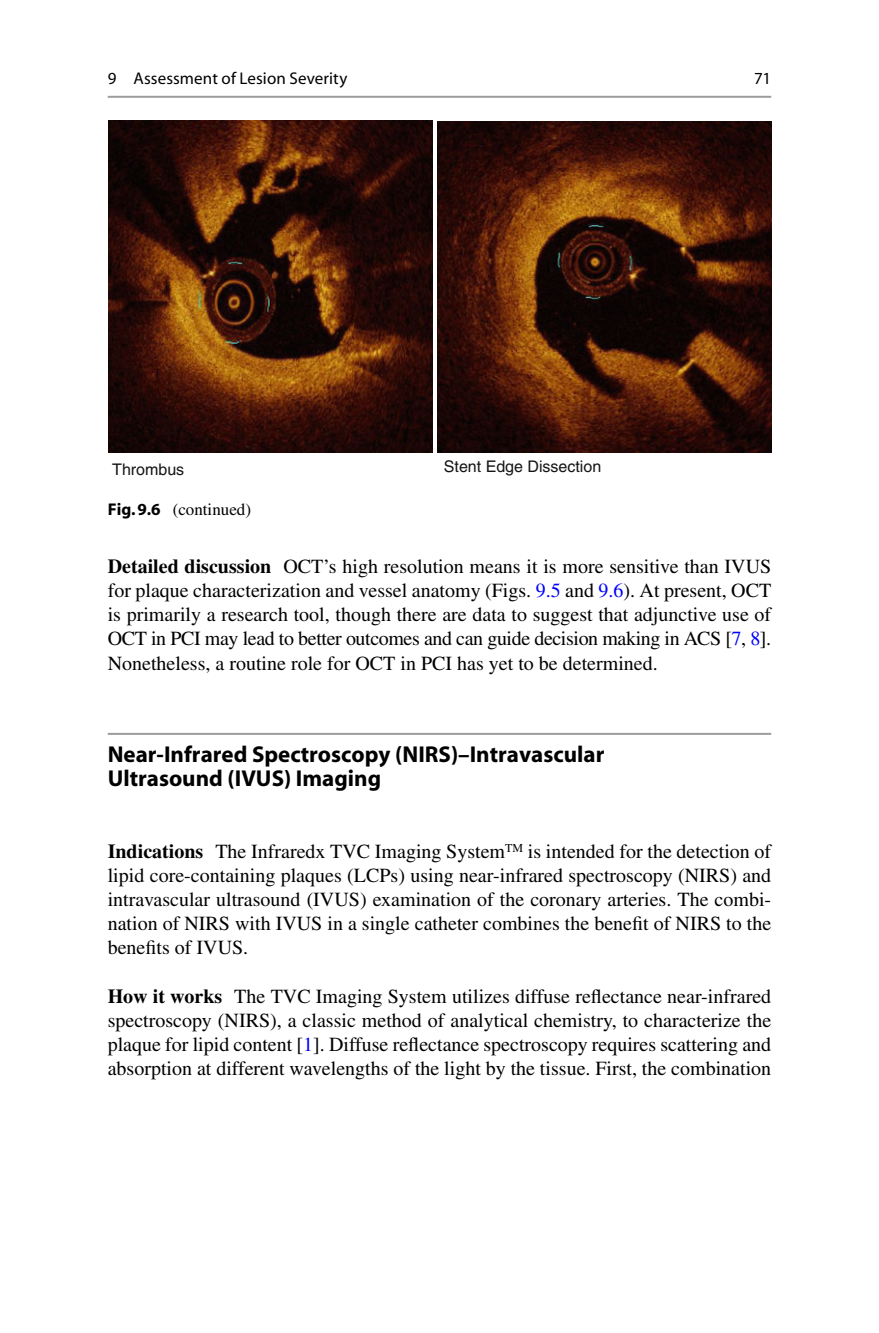
<style>
.page{position:relative;width:879px;height:1333px;background:#fff}
.page>*{position:absolute;margin:0;border:0;box-sizing:border-box;transform-origin:0 0}
.t1{font:700 23px/24px "Xcpbqs Myriad";color:#000}
.t2{font:20px/24px "Wmccmy Times";color:#000;text-align:justify}
.t3{font:17px "Tbslqr Myriad";letter-spacing:.005em;color:#000}
.t4{font:17px "Wmccmy Times";color:#000}
.t5{font:16px "Ccxwwf Helvetica";color:#131413}
.s1{font-family:"Xcpbqs Myriad";font-weight:700}
.s2{font-family:"Dyghfm Times";font-weight:700}
.s3{color:#0000fa}
</style>
<div class="page">
<hr style="left:108px;top:732px;width:663px;height:2px;background:#9c9c9c">
<img style="left:108px;top:121px;width:324px;height:331px">
<img style="left:438px;top:121px;width:333px;height:332px">
<hr style="left:108px;top:96px;width:663px;height:2px;background:#9c9c9c">
<p class="t3" style="left:108px;top:72px;width:241px">9 Assessment of Lesion Severity</p>
<p class="t5" style="left:112px;top:463px;width:74px">Thrombus</p>
<p class="t5" style="left:444px;top:461px;width:159px">Stent Edge Dissection</p>
<p class="t4" style="left:108px;top:502px;width:145px"><span class="s1">Fig. 9.6</span> (continued)</p>
<p class="t3" style="left:754px;top:72px;width:19px">71</p>
<p class="t2" style="left:108px;top:556px;width:665px"><span class="s2">Detailed discussion</span> OCT’s high resolution means it is more sensitive than IVUS for plaque characterization and vessel anatomy (Figs. <span class="s3">9.5</span> and <span class="s3">9.6</span> ). At present, OCT is primarily a research tool, though there are data to suggest that adjunctive use of OCT in PCI may lead to better outcomes and can guide decision making in ACS [ <span class="s3">7</span> , <span class="s3">8</span> ].<br>Nonetheless, a routine role for OCT in PCI has yet to be determined.</p>
<p class="t1" style="left:108px;top:744px;width:498px">Near-Infrared Spectroscopy (NIRS)–Intravascular<br>Ultrasound (IVUS) Imaging</p>
<p class="t2" style="left:108px;top:841px;width:665px"><span class="s2">Indications</span> The Infraredx TVC Imaging System <sup>TM</sup> is intended for the detection of lipid core-containing plaques (LCPs) using near-infrared spectroscopy (NIRS) and intravascular ultrasound (IVUS) examination of the coronary arteries. The combi&shy;nation of NIRS with IVUS in a single catheter combines the benefit of NIRS to the benefits of IVUS.</p>
<p class="t2" style="left:108px;top:985px;width:665px"><span class="s2">How it works</span> The TVC Imaging System utilizes diffuse reflectance near-infrared spectroscopy (NIRS), a classic method of analytical chemistry, to characterize the plaque for lipid content [ <span class="s3">1</span> ]. Diffuse reflectance spectroscopy requires scattering and absorption at different wavelengths of the light by the tissue. First, the combination</p>
</div>
